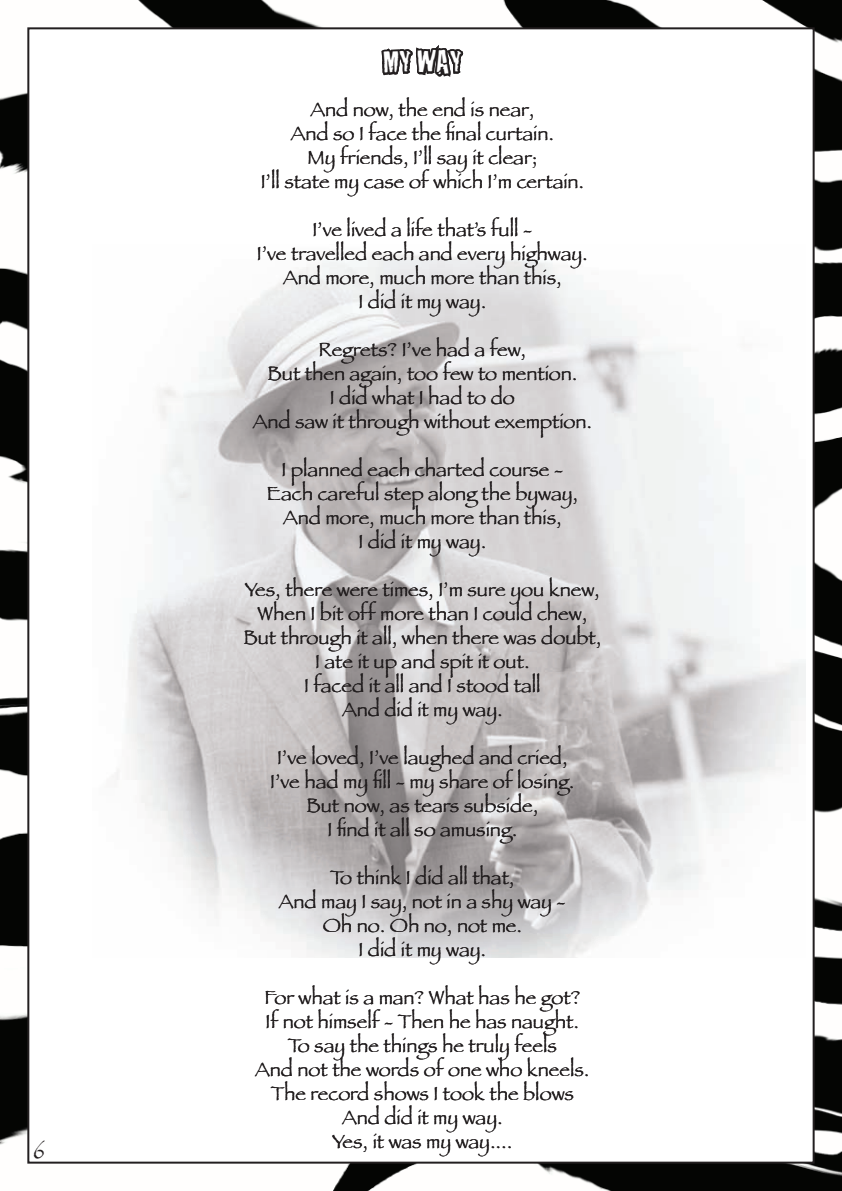
<style>
.page{position:relative;width:842px;height:1191px;background:#fff}
.page>*{position:absolute;margin:0;border:0;box-sizing:border-box;transform-origin:0 0}
.t1{font:32px "Cracked";color:#fff}
.t2{font:22px "Papyrus";color:#231f20}
.t3{font:20px/24px "Papyrus";color:#231f20;text-align:center}
</style>
<div class="page">
<img style="left:0;top:0;width:842px;height:1191px">
<div style="left:28px;top:28px;width:786px;height:1134px;background:#fff"></div>
<img style="left:112px;top:253px;width:693px;height:704px">
<svg style="left:379px;top:0;width:86px;height:77px"></svg>
<p class="t2" style="left:33px;top:1137px;width:13px">6</p>
<h1 class="t1" style="left:383px;top:36px;width:80px">MY WAY</h1>
<p class="t3" style="left:261px;top:97px;width:325px">And now, the end is near,<br>And so I face the final curtain.<br>My friends, I’ll say it clear;<br>I’ll state my case of which I’m certain.</p>
<p class="t3" style="left:257px;top:217px;width:332px">I’ve lived a life that’s full -<br>I’ve travelled each and every highway.<br>And more, much more than this,<br>I did it my way.</p>
<p class="t3" style="left:253px;top:337px;width:341px">Regrets? I’ve had a few,<br>But then again, too few to mention.<br>I did what I had to do<br>And saw it through without exemption.</p>
<p class="t3" style="left:267px;top:457px;width:313px">I planned each charted course -<br>Each careful step along the byway,<br>And more, much more than this,<br>I did it my way.</p>
<p class="t3" style="left:243px;top:577px;width:360px">Yes, there were times, I’m sure you knew,<br>When I bit off more than I could chew,<br>But through it all, when there was doubt,<br>I ate it up and spit it out.<br>I faced it all and I stood tall<br>And did it my way.</p>
<p class="t3" style="left:270px;top:745px;width:306px">I’ve loved, I’ve laughed and cried,<br>I’ve had my fill - my share of losing.<br>But now, as tears subside,<br>I find it all so amusing.</p>
<p class="t3" style="left:279px;top:865px;width:288px">To think I did all that,<br>And may I say, not in a shy way -<br>Oh no. Oh no, not me.<br>I did it my way.</p>
<p class="t3" style="left:255px;top:985px;width:336px">For what is a man? What has he got?<br>If not himself - Then he has naught.<br>To say the things he truly feels<br>And not the words of one who kneels.<br>The record shows I took the blows<br>And did it my way.<br>Yes, it was my way....</p>
</div>
